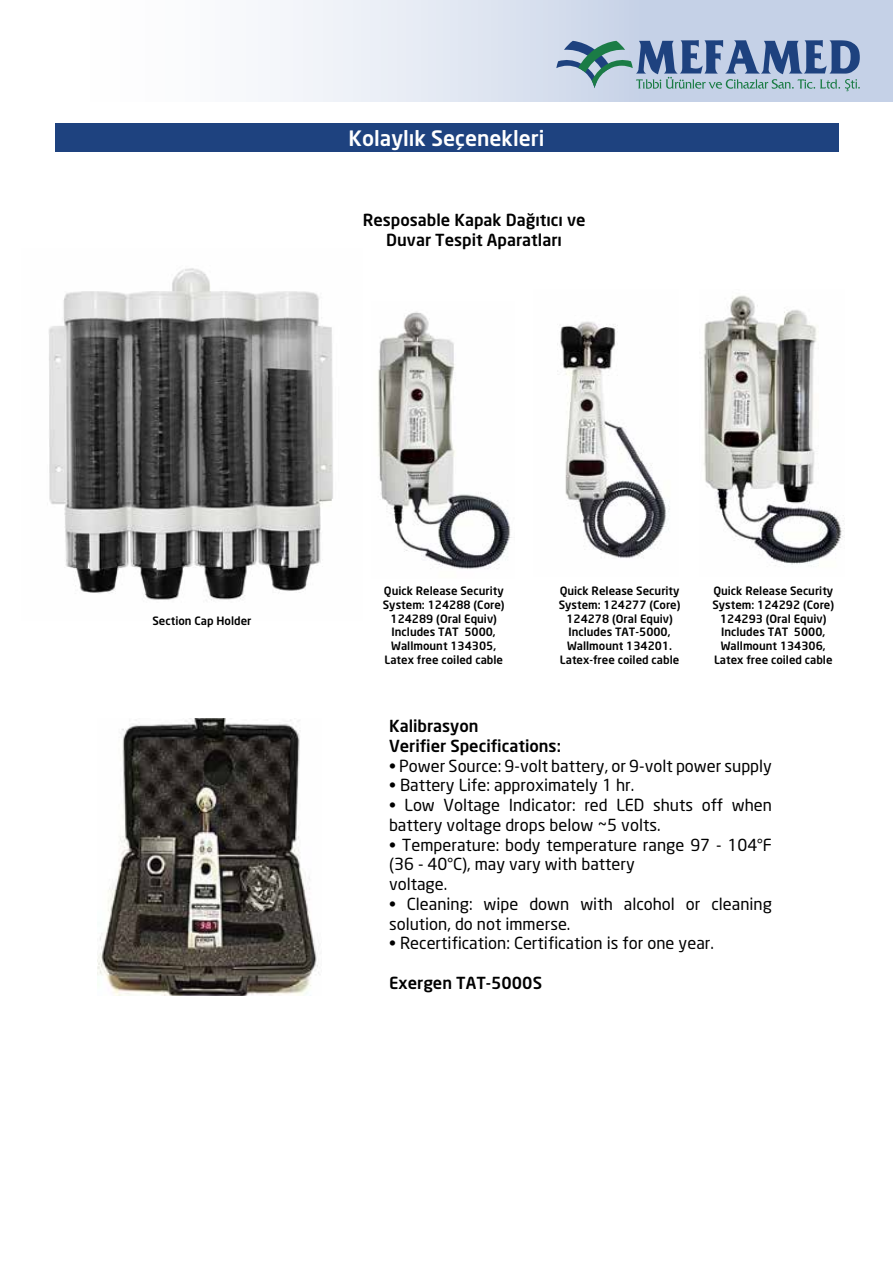
<style>
.page{position:relative;width:893px;height:1263px;background:#fff}
.page>*{position:absolute;margin:0;border:0;box-sizing:border-box;transform-origin:0 0}
.t1{font:21px "Neo Sans Medium TR";color:#fff}
.t2{font:16.5px/19.8px "Neo Sans TR";color:#000}
.t3{font:16.5px/19.8px "Neo Sans Medium TR";color:#000;text-align:center}
.t4{font:11.4px/13.6px "Neo Sans Medium TR";color:#000;text-align:center}
</style>
<div class="page">
<div style="left:55px;top:124px;width:783px;height:28px;background:#1e427f"></div>
<img style="left:98px;top:719px;width:221px;height:276px">
<img style="left:49px;top:268px;width:284px;height:333px">
<img style="left:378px;top:311px;width:134px;height:258px">
<img style="left:557px;top:321px;width:113px;height:238px">
<img style="left:703px;top:295px;width:142px;height:272px">
<div style="left:0;top:0;width:893px;height:102px;background:linear-gradient(to right,#fff,#bac9e2)"></div>
<hr style="left:0;top:0;width:1px;height:102px;background:#17479e">
<svg style="left:556px;top:40px;width:304px;height:51px;background:#87a1bb"></svg>
<h1 class="t1" style="left:349px;top:125px;width:197px">Kolaylık Seçenekleri</h1>
<h2 class="t3" style="left:363px;top:209px;width:224px">Resposable Kapak Dağıtıcı ve<br>Duvar Tespit Aparatları</h2>
<p class="t4" style="left:152px;top:614px;width:101px">Section Cap Holder</p>
<p class="t4" style="left:383px;top:584px;width:123px">Quick Release Security<br>System: 124288 (Core)<br>124289 (Oral Equiv)<br>Includes TAT‐5000,<br>Wallmount 134305,<br>Latex free coiled cable</p>
<p class="t4" style="left:559px;top:584px;width:123px">Quick Release Security<br>System: 124277 (Core)<br>124278 (Oral Equiv)<br>Includes TAT-5000,<br>Wallmount 134201.<br>Latex-free coiled cable</p>
<p class="t4" style="left:712px;top:584px;width:123px">Quick Release Security<br>System: 124292 (Core)<br>124293 (Oral Equiv)<br>Includes TAT‐5000,<br>Wallmount 134306,<br>Latex free coiled cable</p>
<h2 class="t3" style="left:389px;top:716px;width:173px;text-align:left">Kalibrasyon<br>Verifier Specifications:</h2>
<h2 class="t2" style="left:389px;top:755px;width:384px">• Power Source: 9-volt battery, or 9-volt power supply</h2>
<h2 class="t2" style="left:389px;top:775px;width:247px">• Battery Life: approximately 1 hr.</h2>
<h2 class="t2" style="left:389px;top:795px;width:384px">• Low Voltage Indicator: red LED shuts off when battery voltage drops below ~5 volts.</h2>
<h2 class="t2" style="left:389px;top:834px;width:384px">• Temperature: body temperature range 97 - 104°F (36 - 40°C), may vary with battery<br>voltage.</h2>
<h2 class="t2" style="left:389px;top:894px;width:384px">• Cleaning: wipe down with alcohol or cleaning solution, do not immerse.</h2>
<h2 class="t2" style="left:389px;top:933px;width:326px">• Recertification: Certification is for one year.</h2>
<h2 class="t3" style="left:389px;top:972px;width:154px">Exergen TAT-5000S</h2>
</div>
